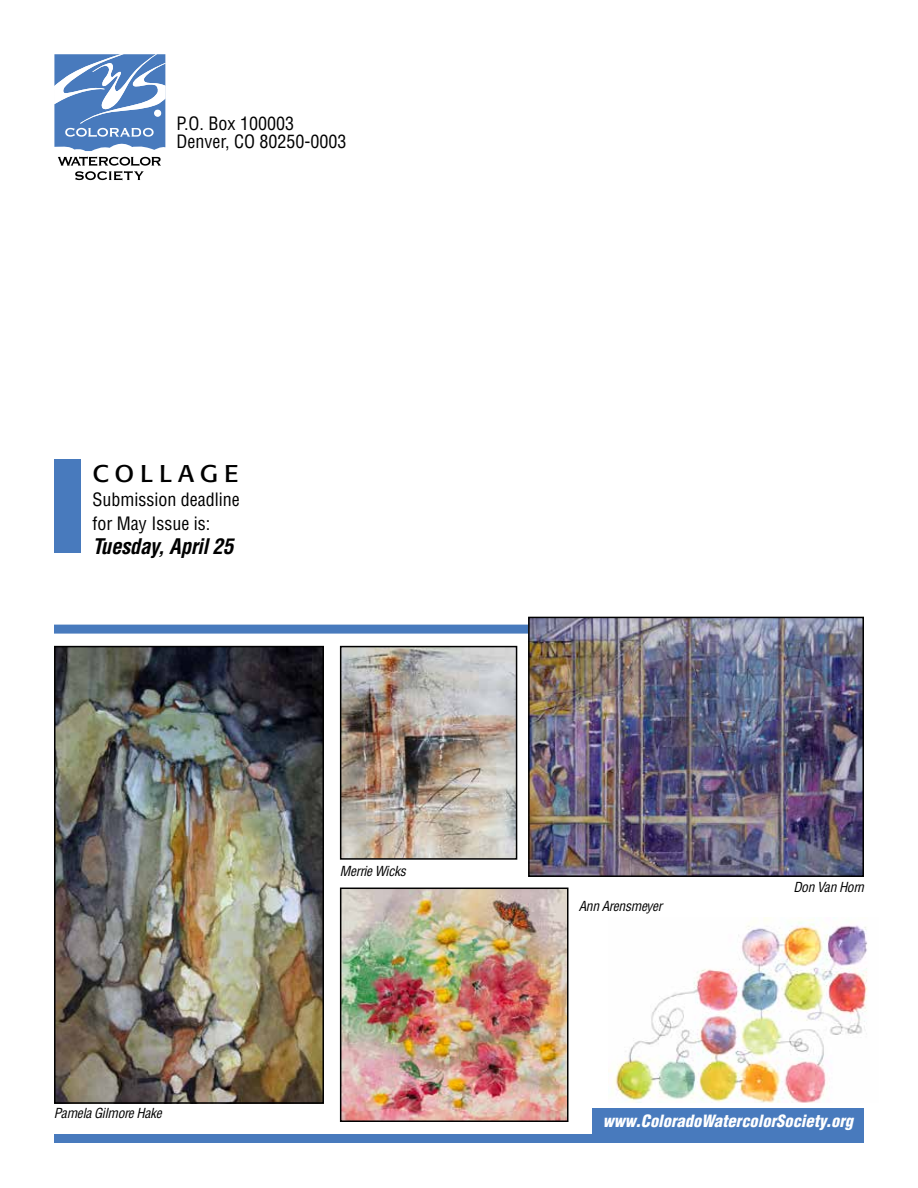
<style>
.page{position:relative;width:918px;height:1188px;background:#fff}
.page>*{position:absolute;margin:0;border:0;box-sizing:border-box;transform-origin:0 0}
.t1{font:24px "Formata";letter-spacing:.23em;color:#000;scale:1.1 1}
.t2{font:italic 700 condensed 21px "Helvetica";letter-spacing:-.02em;color:#000}
.t3{font:condensed 18px/18px "Helvetica";color:#000}
.t4{font:italic 900 condensed 16.5px "Helvetica";color:#fff}
.t5{font:italic condensed 13.5px "Helvetica";letter-spacing:-.02em;color:#000}
</style>
<div class="page">
<div style="left:54px;top:459px;width:27px;height:94px;background:#487abd"></div>
<div style="left:54px;top:625px;width:810px;height:9px;background:#487abd"></div>
<img style="left:614px;top:917px;width:254px;height:185px">
<div style="left:592px;top:1108px;width:272px;height:28px;background:#487abd"></div>
<svg style="left:54px;top:54px;width:112px;height:97px"></svg>
<svg style="left:58px;top:157px;width:103px;height:23px"></svg>
<div style="left:54px;top:1134px;width:810px;height:9px;background:#487abd"></div>
<img style="left:531px;top:620px;width:330px;height:254px">
<div style="left:528px;top:617px;width:336px;height:260px;border:2px solid #000"></div>
<img style="left:343px;top:649px;width:171px;height:208px">
<div style="left:340px;top:646px;width:177px;height:214px;border:2px solid #000"></div>
<img style="left:57px;top:649px;width:264px;height:452px">
<div style="left:54px;top:646px;width:270px;height:458px;border:2px solid #000"></div>
<img style="left:343px;top:891px;width:222px;height:228px">
<div style="left:340px;top:888px;width:228px;height:234px;border:2px solid #000"></div>
<p class="t3" style="left:176px;top:114px;width:172px">P.O. Box 100003<br>Denver, CO 80250-0003</p>
<h1 class="t1" style="left:92px;top:459px;width:134px">COLLAGE</h1>
<p class="t3" style="left:92px;top:487px;width:149px;line-height:24px">Submission deadline for May Issue is:</p>
<p class="t2" style="left:92px;top:533px;width:142px">Tuesday, April 25</p>
<p class="t5" style="left:54px;top:1105px;width:109px">Pamela Gilmore Hake</p>
<p class="t5" style="left:340px;top:863px;width:67px">Merrie Wicks</p>
<p class="t5" style="left:579px;top:898px;width:85px">Ann Arensmeyer</p>
<p class="t5" style="left:793px;top:879px;width:72px">Don Van Horn</p>
<p class="t4" style="left:603px;top:1111px;width:252px">www.ColoradoWatercolorSociety.org</p>
</div>
